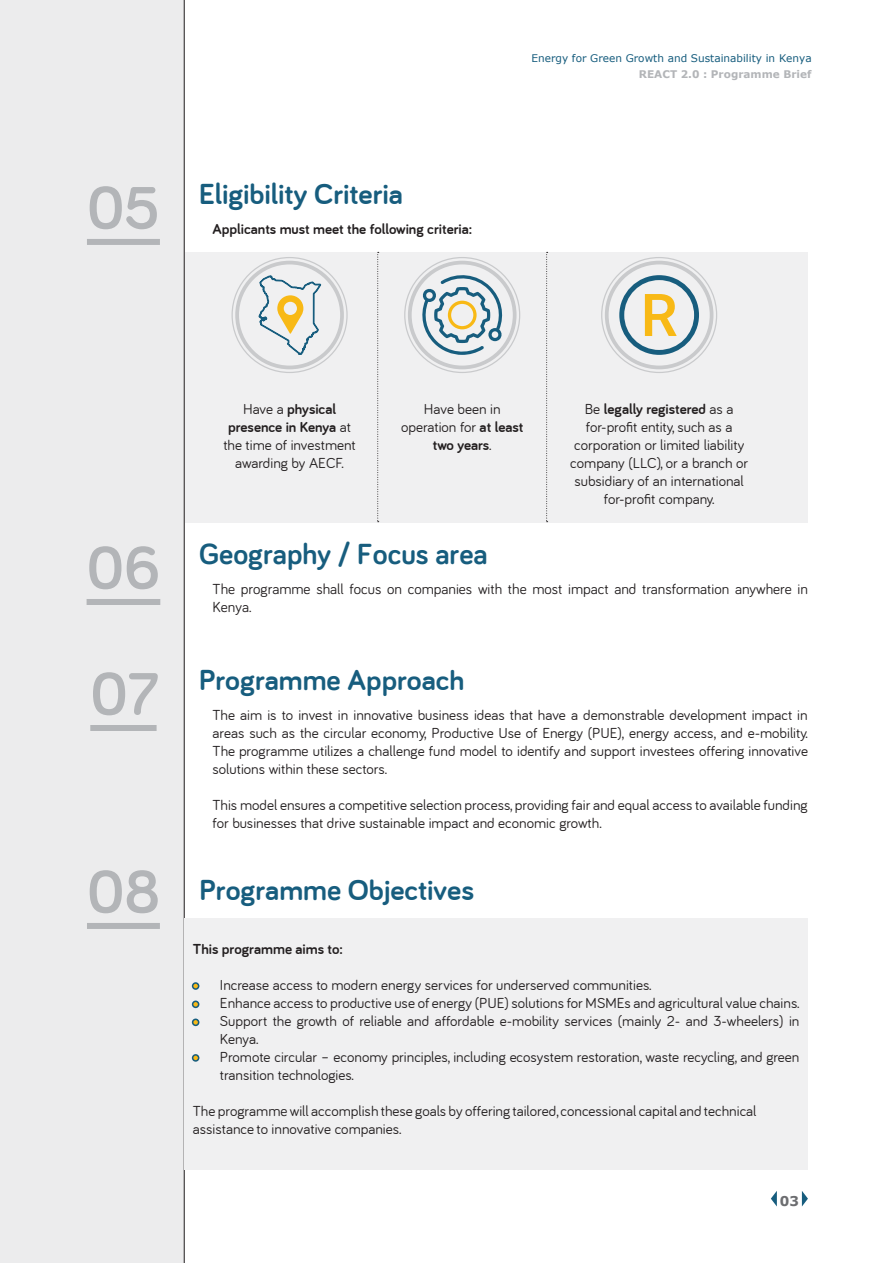
<style>
.page{position:relative;width:893px;height:1263px;background:#fff}
.page>*{position:absolute;margin:0;border:0;box-sizing:border-box;transform-origin:0 0}
.t1{font:700 61.5px "Bariol";color:#b3b5b8}
.t2{font:700 30px "Bariol";color:#175d7e}
.t3{font:15px/18px "Bariol";color:#231f20}
.t4{font:15px/18px "Bariol";color:#231f20}
.t5{font:700 15px "Bariol";color:#231f20}
.t6{font:700 13.5px "Verdana";color:#6c6d70}
.t7{font:10.5px/16.4px "Verdana";color:#175d7e;text-align:right}
.s1{font-weight:700;color:#b3b5b8}
.s2{font-weight:700}
.s3{font-style:inherit}
</style>
<div class="page">
<div style="left:0;top:0;width:184px;height:1263px;background:#ececed"></div>
<div style="left:184px;top:252px;width:624px;height:270px;background:#f0f0f1"></div>
<hr style="left:184px;top:0;width:1px;height:1263px;background:#231f20">
<svg style="left:377px;top:252px;width:2px;height:270px"></svg>
<svg style="left:546px;top:252px;width:2px;height:270px"></svg>
<div style="left:87px;top:599px;width:73px;height:6px;background:#b3b5b8"></div>
<div style="left:87px;top:239px;width:73px;height:6px;background:#b3b5b8"></div>
<svg style="left:771px;top:1191px;width:6px;height:15px"></svg>
<svg style="left:802px;top:1191px;width:6px;height:15px"></svg>
<div style="left:605px;top:261px;width:108px;height:108px;border:4px solid #c9cacc;border-radius:50%"></div>
<svg style="left:619px;top:275px;width:80px;height:80px"></svg>
<div style="left:408px;top:261px;width:109px;height:108px;border:4px solid #c9cacc;border-radius:50%"></div>
<svg style="left:419px;top:271px;width:86px;height:84px"></svg>
<div style="left:235px;top:261px;width:109px;height:108px;border:4px solid #c9cacc;border-radius:50%"></div>
<svg style="left:254px;top:274px;width:68px;height:82px"></svg>
<div style="left:90px;top:725px;width:67px;height:6px;background:#b3b5b8"></div>
<div style="left:87px;top:923px;width:73px;height:6px;background:#b3b5b8"></div>
<div style="left:184px;top:918px;width:624px;height:252px;background:#f0f0f1"></div>
<svg style="left:192px;top:1054px;width:7px;height:8px"></svg>
<svg style="left:193px;top:1056px;width:5px;height:4px"></svg>
<svg style="left:192px;top:1018px;width:7px;height:8px"></svg>
<svg style="left:193px;top:1020px;width:5px;height:4px"></svg>
<svg style="left:192px;top:1000px;width:7px;height:8px"></svg>
<svg style="left:193px;top:1002px;width:5px;height:4px"></svg>
<svg style="left:192px;top:982px;width:7px;height:8px"></svg>
<svg style="left:193px;top:984px;width:5px;height:4px"></svg>
<p class="t1" style="left:87px;top:173px;width:75px">05</p>
<p class="t2" style="left:199px;top:177px;width:206px">Eligibility Criteria</p>
<p class="t5" style="left:213px;top:220px;width:261px">Applicants must meet the following criteria:</p>
<p class="t7" style="left:531px;top:50px;width:282px">Energy for Green Growth and Sustainability in Kenya<br><span class="s1">REACT 2.0 : Programme Brief</span></p>
<p class="t1" style="left:87px;top:533px;width:75px">06</p>
<p class="t1" style="left:90px;top:659px;width:70px">07</p>
<p class="t3" style="left:223px;top:400px;width:134px;text-align:center">Have a <span class="s2">physical presence in Kenya</span> at the time of investment awarding by AECF.</p>
<p class="t3" style="left:401px;top:400px;width:124px;text-align:center">Have been in operation for <span class="s2">at least two years</span>.</p>
<p class="t3" style="left:570px;top:400px;width:179px;text-align:center">Be <span class="s2">legally registered</span> as a for-profit entity, such as a corporation or limited liability company (LLC), or a branch or subsidiary of an international for-profit company.</p>
<p class="t2" style="left:199px;top:533px;width:290px">Geography / Focus area</p>
<p class="t4" style="left:213px;top:579px;width:597px">The programme shall focus on companies with the most impact and transformation anywhere in<br>Kenya.</p>
<p class="t2" style="left:199px;top:663px;width:267px">Programme Approach</p>
<p class="t3" style="left:213px;top:706px;width:597px;text-align:justify">The aim is to invest in innovative business ideas that have a demonstrable development impact in areas such as the circular economy, Productive Use of Energy (PUE), energy access, and e-mobility.<br>The program<span class="s3">me</span> utilizes a challenge fund model to identify and support investees offering innovative solutions within these sectors.</p>
<p class="t3" style="left:213px;top:796px;width:597px">This model ensures a competitive selection process, providing fair and equal access to available funding for businesses that drive sustainable impact and economic growth.</p>
<p class="t1" style="left:87px;top:857px;width:74px">08</p>
<p class="t2" style="left:199px;top:873px;width:276px">Programme Objectives</p>
<p class="t5" style="left:193px;top:940px;width:151px">This programme aims to:</p>
<p class="t3" style="left:193px;top:976px;width:460px">• Increase access to modern energy services for underserved communities.</p>
<p class="t3" style="left:193px;top:994px;width:608px">• Enhance access to productive use of energy (PUE) solutions for MSMEs and agricultural value chains.</p>
<p class="t3" style="left:220px;top:1012px;width:581px;text-indent:-27px">• Support the growth of reliable and affordable e-mobility services (mainly 2- and 3-wheelers) in<br>Kenya.</p>
<p class="t3" style="left:220px;top:1048px;width:581px;text-indent:-27px">• Promote circular – economy principles, including ecosystem restoration, waste recycling, and green transition technologies.</p>
<p class="t3" style="left:193px;top:1102px;width:565px">The program<span class="s3">me</span> will accomplish these goals by offering tailored, concessional capital and technical assistance to innovative companies.</p>
<p class="t6" style="left:780px;top:1192px;width:21px">03</p>
</div>
